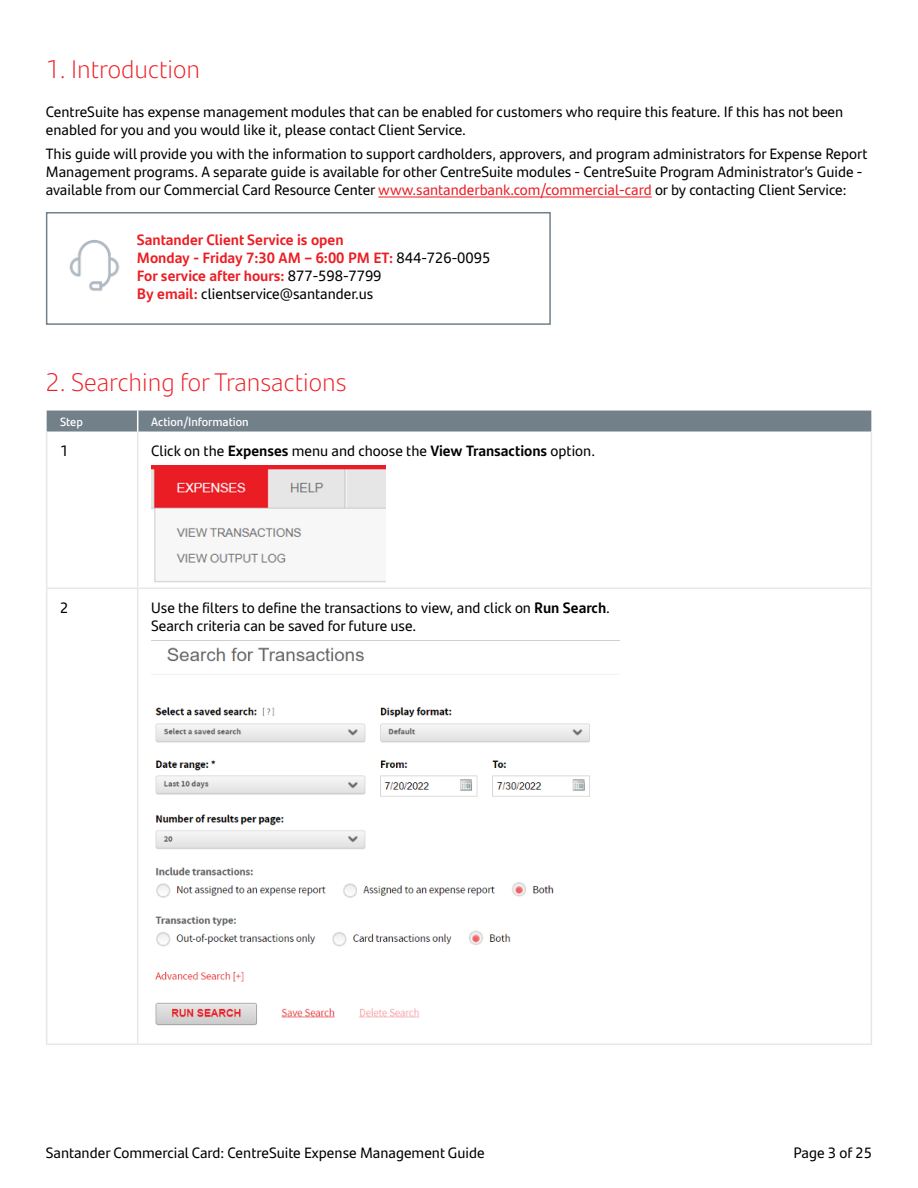
<style>
.page{position:relative;width:918px;height:1188px;background:#fff}
.page>*{position:absolute;margin:0;border:0;box-sizing:border-box;transform-origin:0 0}
.Section_Header{font:300 25.5px "Santander Text";color:#ed1d24}
.Basic_Body{font:15px/18px "Santander Text";color:#000}
.Basic_Body-2{font:700 15px/18px "Santander Text";color:#ed1d24}
.Table_-_Header{font:600 12px "Santander Text";color:#fff}
.s1{color:#ed1d24}
.s2{font-weight:400;color:#000}
.s3{font-weight:700}
</style>
<div class="page">
<hr style="left:378px;top:197px;width:274px;height:1px;background:#ed1d24">
<img style="left:69px;top:240px;width:51px;height:51px">
<div style="left:46px;top:212px;width:505px;height:113px;border:2px solid #72808a"></div>
<hr style="left:46px;top:432px;width:1px;height:156px;background:#e5e7e9">
<hr style="left:137px;top:432px;width:1px;height:156px;background:#e5e7e9">
<hr style="left:871px;top:432px;width:1px;height:156px;background:#e5e7e9">
<hr style="left:46px;top:588px;width:92px;height:1px;background:#e5e7e9">
<hr style="left:46px;top:589px;width:1px;height:455px;background:#e5e7e9">
<hr style="left:138px;top:588px;width:734px;height:1px;background:#e5e7e9">
<hr style="left:137px;top:589px;width:1px;height:455px;background:#e5e7e9">
<hr style="left:871px;top:589px;width:1px;height:455px;background:#e5e7e9">
<hr style="left:46px;top:1044px;width:92px;height:1px;background:#e5e7e9">
<hr style="left:138px;top:1044px;width:734px;height:1px;background:#e5e7e9">
<div style="left:47px;top:411px;width:824px;height:21px;background:#72808a"></div>
<img style="left:151px;top:465px;width:234px;height:117px">
<img style="left:151px;top:647px;width:468px;height:379px">
<p class="Section_Header" style="left:46px;top:51px;width:156px">1. Introduction</p>
<p class="Basic_Body" style="left:46px;top:102px;width:799px">CentreSuite has expense management modules that can be enabled for customers who require this feature. If this has not been enabled for you and you would like it, please contact Client Service.</p>
<p class="Basic_Body" style="left:46px;top:145px;width:823px">This guide will provide you with the information to support cardholders, approvers, and program administrators for Expense Report<br>Management programs. A separate guide is available for other CentreSuite modules - CentreSuite Program Administrator’s Guide - available from our Commercial Card Resource Center <span class="s1">www.santanderbank.com/commercial-card</span> or by contacting Client Service:</p>
<p class="Basic_Body-2" style="left:137px;top:230px;width:355px">Santander Client Service is open<br>Monday - Friday 7:30 AM – 6:00 PM ET: <span class="s2">844-726-0095<br></span>For service after hours: <span class="s2">877-598-7799<br></span>By email: <span class="s2">clientservice@santander.us</span></p>
<p class="Section_Header" style="left:46px;top:363px;width:302px">2. Searching for Transactions</p>
<p class="Table_-_Header" style="left:60px;top:412px;width:24px">Step</p>
<p class="Table_-_Header" style="left:151px;top:412px;width:99px">Action/Information</p>
<p class="Basic_Body" style="left:60px;top:441px;width:10px">1</p>
<p class="Basic_Body" style="left:151px;top:441px;width:445px">Click on the <span class="s3">Expenses</span> menu and choose the <span class="s3">View Transactions</span> option.</p>
<p class="Basic_Body" style="left:60px;top:598px;width:10px">2</p>
<p class="Basic_Body" style="left:151px;top:598px;width:460px">Use the filters to define the transactions to view, and click on <span class="s3">Run Search</span>.<br>Search criteria can be saved for future use.</p>
<p class="Basic_Body" style="left:46px;top:1143px;width:440px">Santander Commercial Card: CentreSuite Expense Management Guide</p>
<p class="Basic_Body" style="left:793px;top:1143px;width:80px">Page 3 of 25</p>
</div>
